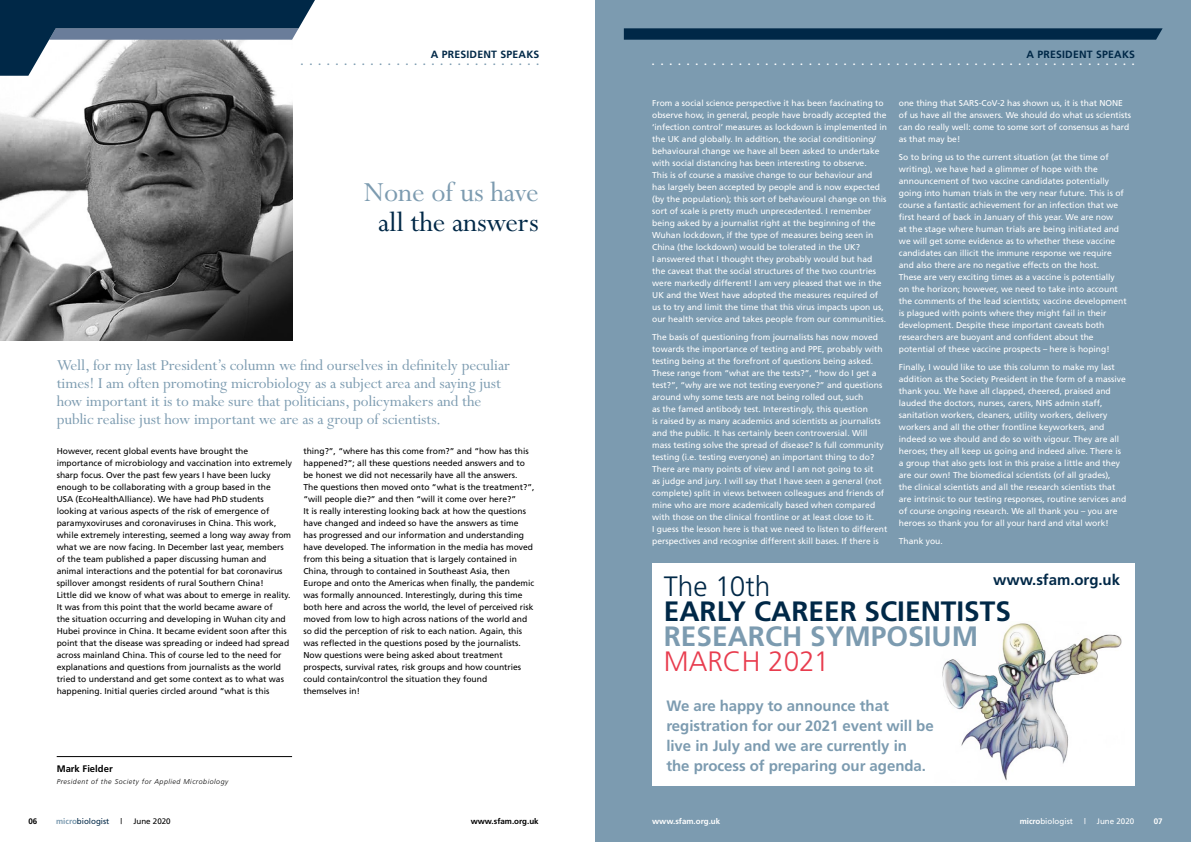
<style>
.page{position:relative;width:1191px;height:842px;background:#fff}
.page>*{position:absolute;margin:0;border:0;box-sizing:border-box;transform-origin:0 0}
.t1{font:31px "Perpetua";letter-spacing:-.005em;color:#002847}
.t2{font:31px "Perpetua";letter-spacing:-.005em;color:#7c9bb0}
.t3{font:700 28px "Frutiger";color:#002847}
.t4{font:700 28px "Frutiger";color:#7c9bb0}
.t5{font:300 28px "Frutiger";color:#e83c4e}
.t6{font:300 28px "Frutiger";color:#002847}
.t7{font:17px/18px "Perpetua";letter-spacing:-.005em;color:#7c9bb0}
.t8{font:700 15px/20px "Frutiger";letter-spacing:-.005em;color:#7c9bb0}
.t9{font:700 15px "Frutiger";letter-spacing:-.005em;color:#002847}
.t10{font:700 10.5px "Frutiger";letter-spacing:.02em;color:#002847}
.t11{font:700 9.5px "Frutiger";color:#000}
.t12{font:8.5px/12px "Frutiger";color:#fff}
.t13{font:8.5px/12px "Frutiger";color:#000}
.t14{font:8px "Frutiger";color:#fff}
.t15{font:700 8px "Frutiger";color:#000}
.t16{font:700 8px "Frutiger";color:#fff}
.t17{font:8px "Frutiger";color:#002847}
.t18{font:8px "Frutiger";color:#000}
.t19{font:italic 300 7px "Frutiger";letter-spacing:.075em;color:#000}
.t20{font:700 5px "Frutiger";color:#7c9bb0}
.s1{font-weight:700;color:#7c9bb0}
.s2{font-weight:700}
</style>
<div class="page">
<div style="left:595px;top:0;width:596px;height:842px;background:#7c9bb0"></div>
<img style="left:0;top:76px;width:292px;height:265px">
<hr style="left:57px;top:756px;width:235px;height:1px;background:#000">
<div style="left:652px;top:563px;width:482px;height:222px;background:#fff"></div>
<img style="left:942px;top:623px;width:180px;height:158px">
<svg style="left:0;top:0;width:315px;height:76px"></svg>
<svg style="left:624px;top:28px;width:538px;height:12px;background:#072e4d"></svg>
<p class="t10" style="left:431px;top:49px;width:110px">A PRESIDENT SPEAKS</p>
<p class="t20" style="left:301px;top:61px;width:240px">••••••••••••••••••••••••••••</p>
<h1 class="t2" style="left:364px;top:176px;width:177px">None of us have</h1>
<h1 class="t1" style="left:378px;top:206px;width:162px">all the answers</h1>
<p class="t7" style="left:57px;top:357px;width:455px">Well, for my last President’s column we find ourselves in definitely peculiar times! I am often promoting microbiology as a subject area and saying just how important it is to make sure that politicians, policymakers and the public realise just how important we are as a group of scientists.</p>
<p class="t13" style="left:57px;top:445px;width:237px">However, recent global events have brought the importance of microbiology and vaccination into extremely sharp focus. Over the past few years I have been lucky enough to be collaborating with a group based in the<br>USA (EcoHealthAlliance). We have had PhD students looking at various aspects of the risk of emergence of paramyxoviruses and coronaviruses in China. This work, while extremely interesting, seemed a long way away from what we are now facing. In December last year, members of the team published a paper discussing human and animal interactions and the potential for bat coronavirus spillover amongst residents of rural Southern China!<br>Little did we know of what was about to emerge in reality.<br>It was from this point that the world became aware of<br>the situation occurring and developing in Wuhan city and Hubei province in China. It became evident soon after this point that the disease was spreading or indeed had spread across mainland China. This of course led to the need for explanations and questions from journalists as the world tried to understand and get some context as to what was happening. Initial queries circled around “what is this</p>
<p class="t13" style="left:303px;top:445px;width:232px">thing?”, “where has this come from?” and “how has this happened?”; all these questions needed answers and to be honest we did not necessarily have all the answers.<br>The questions then moved onto “what is the treatment?”, “will people die?” and then “will it come over here?”<br>It is really interesting looking back at how the questions have changed and indeed so have the answers as time<br>has progressed and our information and understanding have developed. The information in the media has moved from this being a situation that is largely contained in China, through to contained in Southeast Asia, then Europe and onto the Americas when finally, the pandemic was formally announced. Interestingly, during this time both here and across the world, the level of perceived risk moved from low to high across nations of the world and so did the perception of risk to each nation. Again, this was reflected in the questions posed by the journalists.<br>Now questions were being asked about treatment prospects, survival rates, risk groups and how countries could contain/control the situation they found<br>themselves in!</p>
<p class="t11" style="left:57px;top:763px;width:57px">Mark Fielder</p>
<p class="t19" style="left:57px;top:777px;width:173px">President of the Society for Applied Microbiology</p>
<p class="t10" style="left:1026px;top:49px;width:110px">A PRESIDENT SPEAKS</p>
<p class="t12" style="left:652px;top:97px;width:236px">From a social science perspective it has been fascinating to observe how, in general, people have broadly accepted the ‘infection control’ measures as lockdown is implemented in the UK and globally. In addition, the social conditioning/ behavioural change we have all been asked to undertake with social distancing has been interesting to observe.<br>This is of course a massive change to our behaviour and has largely been accepted by people and is now expected (by the population); this sort of behavioural change on this sort of scale is pretty much unprecedented. I remember being asked by a journalist right at the beginning of the Wuhan lockdown, if the type of measures being seen in China (the lockdown) would be tolerated in the UK?<br>I answered that I thought they probably would but had the caveat that the social structures of the two countries were markedly different! I am very pleased that we in the UK and the West have adopted the measures required of us to try and limit the time that this virus impacts upon us, our health service and takes people from our communities.</p>
<p class="t12" style="left:652px;top:331px;width:237px">The basis of questioning from journalists has now moved towards the importance of testing and PPE, probably with testing being at the forefront of questions being asked.<br>These range from “what are the tests?”, “how do I get a test?”, “why are we not testing everyone?” and questions around why some tests are not being rolled out, such<br>as the famed antibody test. Interestingly, this question<br>is raised by as many academics and scientists as journalists and the public. It has certainly been controversial. Will mass testing solve the spread of disease? Is full community testing (i.e. testing everyone) an important thing to do?<br>There are many points of view and I am not going to sit<br>as judge and jury. I will say that I have seen a general (not complete) split in views between colleagues and friends of mine who are more academically based when compared with those on the clinical frontline or at least close to it.<br>I guess the lesson here is that we need to listen to different perspectives and recognise different skill bases. If there is</p>
<p class="t12" style="left:899px;top:97px;width:234px">one thing that SARS-CoV-2 has shown us, it is that NONE of us have all the answers. We should do what us scientists can do really well: come to some sort of consensus as hard as that may be!</p>
<p class="t12" style="left:899px;top:151px;width:229px">So to bring us to the current situation (at the time of writing), we have had a glimmer of hope with the announcement of two vaccine candidates potentially going into human trials in the very near future. This is of course a fantastic achievement for an infection that we first heard of back in January of this year. We are now<br>at the stage where human trials are being initiated and we will get some evidence as to whether these vaccine candidates can illicit the immune response we require and also there are no negative effects on the host.<br>These are very exciting times as a vaccine is potentially on the horizon; however, we need to take into account the comments of the lead scientists; vaccine development is plagued with points where they might fail in their development. Despite these important caveats both researchers are buoyant and confident about the potential of these vaccine prospects – here is hoping!</p>
<p class="t12" style="left:899px;top:361px;width:229px">Finally, I would like to use this column to make my last addition as the Society President in the form of a massive thank you. We have all clapped, cheered, praised and lauded the doctors, nurses, carers, NHS admin staff, sanitation workers, cleaners, utility workers, delivery workers and all the other frontline keyworkers, and indeed so we should and do so with vigour. They are all heroes; they all keep us going and indeed alive. There is a group that also gets lost in this praise a little and they are our own! The biomedical scientists (of all grades),<br>the clinical scientists and all the research scientists that are intrinsic to our testing responses, routine services and of course ongoing research. We all thank you – you are heroes so thank you for all your hard and vital work!</p>
<p class="t12" style="left:899px;top:535px;width:45px">Thank you.</p>
<h3 class="t9" style="left:993px;top:571px;width:128px">www.sfam.org.uk</h3>
<h2 class="t6" style="left:664px;top:570px;width:108px">The 10th</h2>
<h2 class="t3" style="left:664px;top:595px;width:349px">EARLY CAREER SCIENTISTS</h2>
<h2 class="t4" style="left:664px;top:620px;width:316px">RESEARCH SYMPOSIUM</h2>
<h2 class="t5" style="left:664px;top:645px;width:167px">MARCH 2021</h2>
<h3 class="t8" style="left:666px;top:696px;width:269px">We are happy to announce that registration for our 2021 event will be live in July and we are currently in the process of preparing our agenda.</h3>
<p class="t15" style="left:28px;top:817px;width:10px">06</p>
<p class="t17" style="left:56px;top:817px;width:55px"><span class="s1">micro</span>biologist</p>
<p class="t18" style="left:120px;top:817px;width:3px">|</p>
<p class="t18" style="left:133px;top:817px;width:39px">June 2020</p>
<p class="t15" style="left:471px;top:817px;width:70px">www.sfam.org.uk</p>
<p class="t16" style="left:652px;top:817px;width:70px">www.sfam.org.uk</p>
<p class="t14" style="left:1019px;top:817px;width:55px"><span class="s2">micro</span>biologist</p>
<p class="t14" style="left:1084px;top:817px;width:3px">|</p>
<p class="t14" style="left:1097px;top:817px;width:39px">June 2020</p>
<p class="t16" style="left:1153px;top:817px;width:10px">07</p>
</div>
